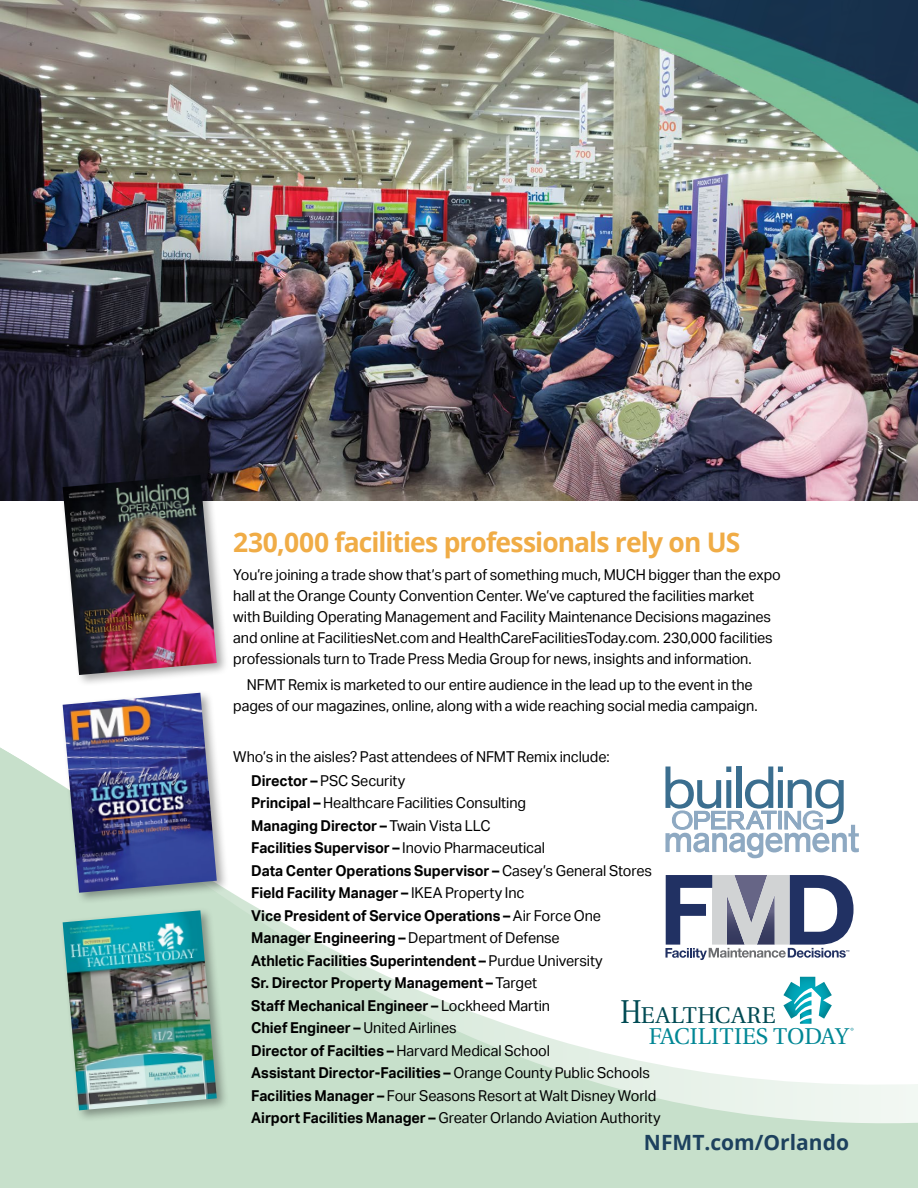
<style>
.page{position:relative;width:918px;height:1188px;background:#fff}
.page>*{position:absolute;margin:0;border:0;box-sizing:border-box;transform-origin:0 0}
.t1{font:700 27px "Open Sans";letter-spacing:-.035em;color:#f0ac46}
.t2{font:22.8px/20.4px "Utopia";color:#008795}
.t3{font:700 21px "Open Sans";color:#1d415e}
.t4{font:700 15px/22.5px "Aktiv Grotesk";letter-spacing:-.005em;color:#000;scale:.96 1}
.t5{font:15px/21px "Aktiv Grotesk";letter-spacing:-.005em;color:#000;scale:.96 1}
.s1{font-weight:700}
.s2{font-weight:400}
.s3{font-size:33px;color:#004a53}
.s4{color:#004a53}
</style>
<div class="page">
<svg style="left:0;top:748px;width:918px;height:440px"></svg>
<img style="left:0;top:0;width:918px;height:501px">
<svg style="left:665px;top:767px;width:194px;height:91px"></svg>
<svg style="left:665px;top:875px;width:189px;height:85px"></svg>
<svg style="left:783px;top:977px;width:49px;height:47px"></svg>
<div style="left:59px;top:472px;width:170px;height:215px;background:#000;opacity:.35"></div>
<img style="left:63px;top:475px;width:154px;height:200px">
<div style="left:59px;top:690px;width:170px;height:215px;background:#000;opacity:.35"></div>
<img style="left:63px;top:693px;width:154px;height:200px">
<div style="left:59px;top:907px;width:170px;height:216px;background:#000;opacity:.35"></div>
<img style="left:63px;top:910px;width:154px;height:200px">
<img style="left:197px;top:0;width:721px;height:421px">
<h1 class="t1" style="left:233px;top:523px;width:509px">230,000 facilities professionals rely on US</h1>
<p class="t5" style="left:233px;top:564px;width:572px">You’re joining a trade show that’s part of something much, MUCH bigger than the expo hall at the Orange County Convention Center. We’ve captured the facilities market with Building Operating Management and Facility Maintenance Decisions magazines and online at FacilitiesNet.com and HealthCareFacilitiesToday.com. 230,000 facilities professionals turn to Trade Press Media Group for news, insights and information.</p>
<p class="t5" style="left:233px;top:674px;width:548px;text-align:center">NFMT Remix is marketed to our entire audience in the lead up to the event in the pages of our magazines, online, along with a wide reaching social media campaign.</p>
<p class="t5" style="left:251px;top:744px;width:375px;line-height:24px;text-indent:-18px">Who’s in the aisles? Past attendees of NFMT Remix include:<br><span class="s1">Director –</span> PSC Security</p>
<p class="t4" style="left:251px;top:792px;width:428px">Principal – <span class="s2">Healthcare Facilities Consulting<br></span>Managing Director – <span class="s2">Twain Vista LLC<br></span>Facilities Supervisor – <span class="s2">Inovio Pharmaceutical<br></span>Data Center Operations Supervisor – <span class="s2">Casey’s General Stores </span>Field Facility Manager – <span class="s2">IKEA Property Inc<br></span>Vice President of Service Operations – <span class="s2">Air Force One </span>Manager Engineering – <span class="s2">Department of Defense<br></span>Athletic Facilities Superintendent – <span class="s2">Purdue University<br></span>Sr. Director Property Management – <span class="s2">Target<br></span>Staff Mechanical Engineer – <span class="s2">Lockheed Martin<br></span>Chief Engineer – <span class="s2">United Airlines<br></span>Director of Facilties – <span class="s2">Harvard Medical School<br></span>Assistant Director-Facilities – <span class="s2">Orange County Public Schools </span>Facilities Manager – <span class="s2">Four Seasons Resort at Walt Disney World </span>Airport Facilities Manager – <span class="s2">Greater Orlando Aviation Authority</span></p>
<h3 class="t3" style="left:644px;top:1128px;width:207px">NFMT.com/Orlando</h3>
<h2 class="t2" style="left:649px;top:1006px;width:201px;text-indent:-28px"><span class="s3">H</span><span class="s4">EALTHCARE<br></span>FACILITIES TODAY</h2>
</div>
